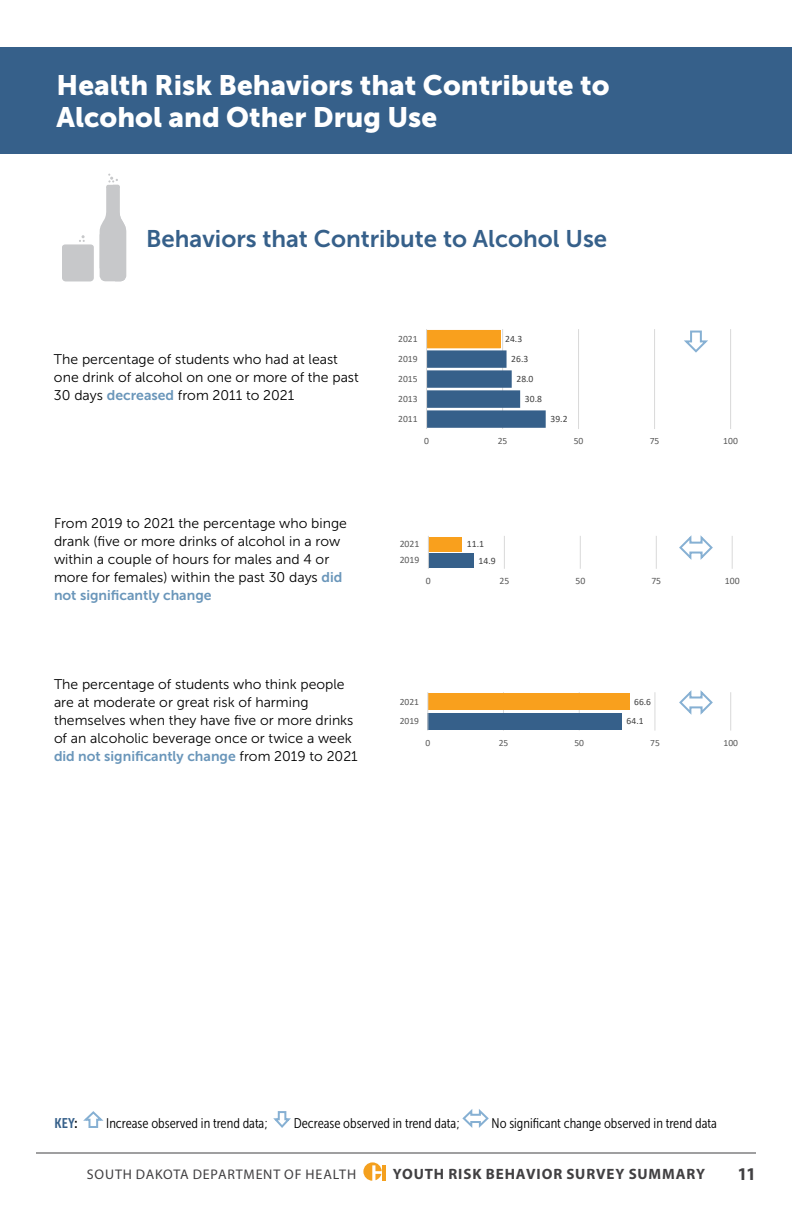
<style>
.page{position:relative;width:792px;height:1224px;background:#fff}
.page>*{position:absolute;margin:0;border:0;box-sizing:border-box;transform-origin:0 0}
.t1{font:28px/32px "Museo Sans 900";color:#fff}
.t2{font:24px "Museo Sans 700";color:#36608a}
.t3{font:700 18px "Myriad Pro";color:#414042}
.t4{font:700 15px "Myriad Pro";letter-spacing:.06em;color:#414042}
.t5{font:14px/18px "Museo Sans 300";color:#000}
.t6{font:14px "Museo Sans Cond 300";color:#000}
.t7{font:14px "Museo Sans 700";color:#6a96ba}
.t8{font:14px "Myriad Pro";letter-spacing:.055em;color:#414042}
.t9{font:14px "Museo Sans Cond 700";color:#36608a}
.t10{font:9.8px "Calibri";letter-spacing:.005em;color:#595959}
.t11{font:9.8px "Calibri";color:#404040}
.t12{font:9.6px "Calibri";letter-spacing:.005em;color:#595959}
.t13{font:9.6px "Calibri";letter-spacing:.005em;color:#404040}
.s1{font-family:"Museo Sans 700";color:#6a96ba}
.s2{font-family:"Museo Sans 300";color:#000}
.s3{color:#000}
</style>
<div class="page">
<hr style="left:383px;top:1165px;width:3px;height:16px;background:#f4a01e">
<svg style="left:363px;top:1162px;width:19px;height:19px"></svg>
<hr style="left:36px;top:1152px;width:720px;height:2px;background:#414042">
<svg style="left:100px;top:174px;width:26px;height:107px"></svg>
<svg style="left:62px;top:235px;width:32px;height:46px"></svg>
<div style="left:0;top:47px;width:792px;height:106px;background:#36608a"></div>
<svg style="left:83px;top:1111px;width:21px;height:17px"></svg>
<svg style="left:273px;top:1111px;width:18px;height:17px"></svg>
<svg style="left:462px;top:1109px;width:27px;height:19px"></svg>
<hr style="left:502px;top:329px;width:1px;height:100px;background:#d9d9d9">
<hr style="left:578px;top:329px;width:1px;height:100px;background:#d9d9d9">
<hr style="left:654px;top:329px;width:1px;height:100px;background:#d9d9d9">
<hr style="left:730px;top:329px;width:1px;height:100px;background:#d9d9d9">
<div style="left:427px;top:330px;width:73px;height:18px;background:#f9a01d"></div>
<div style="left:426px;top:330px;width:75px;height:18px;border:1px solid #f9a01d"></div>
<svg style="left:427px;top:350px;width:119px;height:78px"></svg>
<hr style="left:426px;top:329px;width:1px;height:100px;background:#d9d9d9">
<svg style="left:684px;top:330px;width:24px;height:23px"></svg>
<svg style="left:679px;top:535px;width:34px;height:25px"></svg>
<hr style="left:504px;top:536px;width:1px;height:33px;background:#d9d9d9">
<hr style="left:580px;top:536px;width:1px;height:33px;background:#d9d9d9">
<hr style="left:656px;top:536px;width:1px;height:33px;background:#d9d9d9">
<hr style="left:732px;top:536px;width:1px;height:33px;background:#d9d9d9">
<div style="left:428px;top:553px;width:46px;height:15px;background:#36608a"></div>
<div style="left:428px;top:537px;width:34px;height:14px;background:#f9a01d"></div>
<hr style="left:428px;top:536px;width:1px;height:33px;background:#d9d9d9">
<svg style="left:679px;top:690px;width:34px;height:25px"></svg>
<hr style="left:503px;top:692px;width:1px;height:39px;background:#d9d9d9">
<hr style="left:579px;top:692px;width:1px;height:39px;background:#d9d9d9">
<hr style="left:655px;top:692px;width:1px;height:39px;background:#d9d9d9">
<hr style="left:730px;top:692px;width:1px;height:39px;background:#d9d9d9">
<div style="left:428px;top:694px;width:202px;height:16px;background:#f9a01d"></div>
<div style="left:428px;top:713px;width:194px;height:16px;background:#36608a"></div>
<hr style="left:427px;top:692px;width:1px;height:39px;background:#d9d9d9">
<h1 class="t1" style="left:57px;top:69px;width:554px">Health Risk Behaviors that Contribute to<br>Alcohol and Other Drug Use</h1>
<h2 class="t2" style="left:146px;top:225px;width:462px">Behaviors that Contribute to Alcohol Use</h2>
<p class="t5" style="left:54px;top:350px;width:306px">The percentage of students who had at least one drink of alcohol on one or more of the past<br>30 days <span class="s1">decreased</span> from 2011 to 2021</p>
<p class="t5" style="left:54px;top:515px;width:295px">From 2019 to 2021 the percentage who binge drank (five or more drinks of alcohol in a row within a couple of hours for males and 4 or more for females) within the past 30 days <span class="s1">did</span></p>
<p class="t7" style="left:54px;top:588px;width:159px">not significantly change</p>
<p class="t5" style="left:54px;top:675px;width:301px">The percentage of students who think people are at moderate or great risk of harming themselves when they have five or more drinks of an alcoholic beverage once or twice a week</p>
<p class="t7" style="left:54px;top:748px;width:305px">did not significantly change <span class="s2">from 2019 to 2021</span></p>
<p class="t12" style="left:398px;top:332px;width:21px">2021</p>
<p class="t13" style="left:505px;top:333px;width:19px">24.3</p>
<p class="t12" style="left:398px;top:352px;width:21px">2019</p>
<p class="t13" style="left:511px;top:353px;width:19px">26.3</p>
<p class="t12" style="left:398px;top:372px;width:21px">2015</p>
<p class="t13" style="left:516px;top:373px;width:19px">28.0</p>
<p class="t12" style="left:398px;top:392px;width:21px">2013</p>
<p class="t13" style="left:525px;top:393px;width:19px">30.8</p>
<p class="t12" style="left:398px;top:412px;width:21px">2011</p>
<p class="t13" style="left:550px;top:413px;width:19px">39.2</p>
<p class="t12" style="left:424px;top:434px;width:6px">0</p>
<p class="t12" style="left:498px;top:434px;width:11px">25</p>
<p class="t12" style="left:574px;top:434px;width:11px">50</p>
<p class="t12" style="left:650px;top:434px;width:11px">75</p>
<p class="t12" style="left:723px;top:434px;width:16px">100</p>
<p class="t10" style="left:400px;top:537px;width:21px">2021</p>
<p class="t10" style="left:400px;top:553px;width:21px">2019</p>
<p class="t11" style="left:467px;top:537px;width:19px">11.1</p>
<p class="t11" style="left:478px;top:554px;width:19px">14.9</p>
<p class="t10" style="left:426px;top:574px;width:6px">0</p>
<p class="t10" style="left:499px;top:574px;width:11px">25</p>
<p class="t10" style="left:575px;top:574px;width:11px">50</p>
<p class="t10" style="left:651px;top:574px;width:11px">75</p>
<p class="t10" style="left:725px;top:574px;width:16px">100</p>
<p class="t12" style="left:400px;top:695px;width:21px">2021</p>
<p class="t12" style="left:400px;top:714px;width:21px">2019</p>
<p class="t13" style="left:634px;top:695px;width:18px">66.6</p>
<p class="t13" style="left:627px;top:714px;width:18px">64.1</p>
<p class="t12" style="left:425px;top:736px;width:6px">0</p>
<p class="t12" style="left:499px;top:736px;width:11px">25</p>
<p class="t12" style="left:574px;top:736px;width:11px">50</p>
<p class="t12" style="left:650px;top:736px;width:11px">75</p>
<p class="t12" style="left:723px;top:736px;width:16px">100</p>
<p class="t9" style="left:55px;top:1115px;width:24px">KEY<span class="s3">:</span></p>
<p class="t6" style="left:106px;top:1116px;width:163px">Increase observed in trend data;</p>
<p class="t6" style="left:294px;top:1116px;width:167px">Decrease observed in trend data;</p>
<p class="t6" style="left:492px;top:1116px;width:227px">No significant change observed in trend data</p>
<p class="t8" style="left:87px;top:1166px;width:271px">SOUTH DAKOTA DEPARTMENT OF HEALTH</p>
<p class="t4" style="left:393px;top:1164px;width:314px">YOUTH RISK BEHAVIOR SURVEY SUMMARY</p>
<p class="t3" style="left:737px;top:1162px;width:20px">11</p>
</div>
